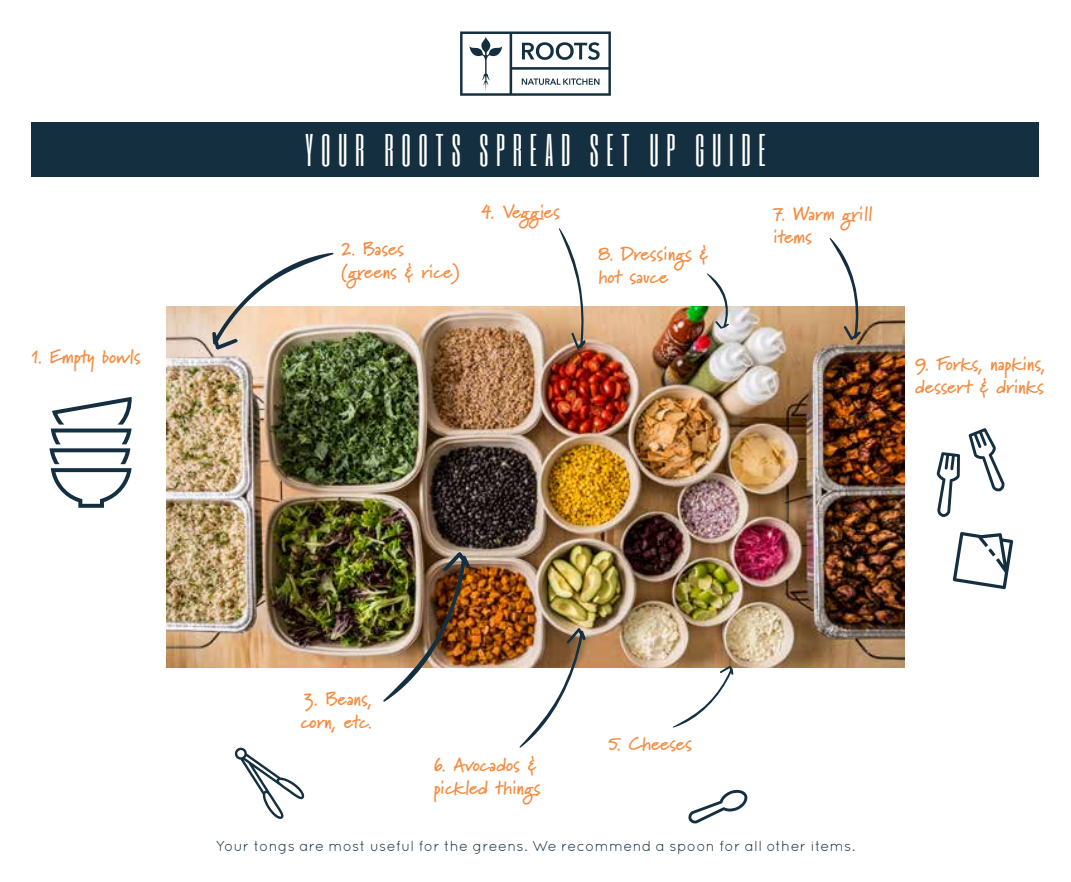
<style>
.page{position:relative;width:1071px;height:882px;background:#fff}
.page>*{position:absolute;margin:0;border:0;box-sizing:border-box;transform-origin:0 0}
.t1{font:37.98px "Six Caps";letter-spacing:.195em;color:#fff}
.t2{font:700 19.07px/22.8px "Marydale";color:#f68a3e}
.t3{font:14.7px "Quicksand";letter-spacing:.02em;color:#142f40}
</style>
<div class="page">
<div style="left:32px;top:122px;width:1008px;height:55px;background:#142f40"></div>
<svg style="left:460px;top:32px;width:151px;height:64px"></svg>
<img style="left:166px;top:307px;width:739px;height:360px">
<svg style="left:212px;top:253px;width:122px;height:97px"></svg>
<img style="left:383px;top:552px;width:88px;height:150px">
<svg style="left:673px;top:666px;width:61px;height:62px"></svg>
<svg style="left:707px;top:273px;width:24px;height:56px"></svg>
<svg style="left:559px;top:228px;width:27px;height:122px"></svg>
<svg style="left:829px;top:238px;width:33px;height:102px"></svg>
<svg style="left:519px;top:628px;width:67px;height:120px"></svg>
<svg style="left:49px;top:397px;width:83px;height:111px"></svg>
<svg style="left:969px;top:428px;width:36px;height:64px"></svg>
<svg style="left:936px;top:452px;width:24px;height:65px"></svg>
<svg style="left:953px;top:532px;width:60px;height:57px"></svg>
<svg style="left:234px;top:747px;width:70px;height:72px"></svg>
<svg style="left:688px;top:790px;width:60px;height:34px"></svg>
<p class="t2" style="left:32px;top:345px;width:111px">1. Empty bowls</p>
<h1 class="t1" style="left:305px;top:123px;width:462px">YOUR ROOTS SPREAD SET UP GUIDE</h1>
<p class="t2" style="left:342px;top:237px;width:120px">2. Bases (greens &amp; rice)</p>
<p class="t2" style="left:481px;top:200px;width:80px">4. Veggies</p>
<p class="t2" style="left:599px;top:243px;width:112px">8. Dressings &amp; hot sauce</p>
<p class="t2" style="left:773px;top:202px;width:101px">7. Warm grill items</p>
<p class="t2" style="left:915px;top:352px;width:132px">9. Forks, napkins, dessert &amp; drinks</p>
<p class="t2" style="left:301px;top:687px;width:73px">3. Beans, corn, etc.</p>
<p class="t2" style="left:434px;top:753px;width:108px">6. Avocados &amp; pickled things</p>
<p class="t2" style="left:608px;top:732px;width:85px">5. Cheeses</p>
<p class="t3" style="left:216px;top:837px;width:641px">Your tongs are most useful for the greens. We recommend a spoon for all other items.</p>
</div>
